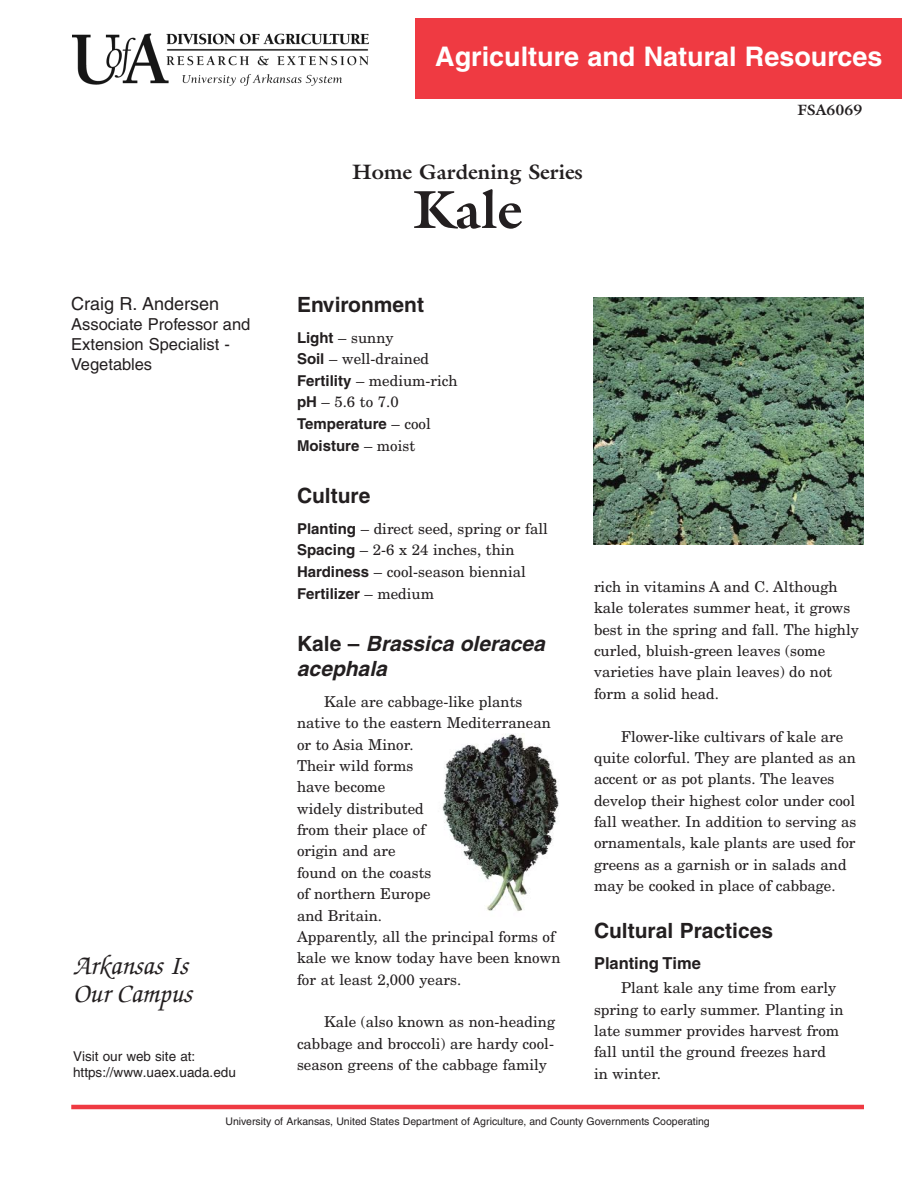
<style>
.page{position:relative;width:918px;height:1188px;background:#fff}
.page>*{position:absolute;margin:0;border:0;box-sizing:border-box;transform-origin:0 0}
.t1{font:700 54px "Galliard";color:#231f20}
.t2{font:700 27px "Helvetica";color:#fff}
.t3{font:italic 500 27px/28.5px "Zapf Chancery";color:#231f20}
.t4{font:700 21px "Helvetica";color:#231f20}
.t5{font:italic 700 21px/25.2px "Helvetica";color:#231f20}
.t6{font:700 21px "Galliard";color:#231f20}
.t7{font:18px "Helvetica";color:#231f20}
.t8{font:16.5px/19.8px "Helvetica";color:#231f20}
.t9{font:700 16.5px "Helvetica";color:#231f20}
.t10{font:15px/21.3px "New Century Schlbk";color:#231f20}
.t11{font:700 15px "Galliard";color:#231f20}
.t12{font:13.5px/16.2px "Helvetica";color:#231f20}
.t13{font:10.5px "Helvetica";color:#231f20}
.s1{font-family:"Helvetica";font-weight:700}
.s2{font-style:normal}
</style>
<div class="page">
<hr style="left:71px;top:1105px;width:793px;height:4px;background:#ef3a42">
<div style="left:416px;top:18px;width:486px;height:81px;background:#ef3a42"></div>
<img style="left:442px;top:734px;width:117px;height:178px">
<img style="left:593px;top:297px;width:271px;height:248px">
<img style="left:72px;top:33px;width:297px;height:52px">
<p class="t2" style="left:435px;top:46px;width:449px">Agriculture and Natural Resources</p>
<p class="t6" style="left:352px;top:164px;width:232px">Home Gardening Series</p>
<h1 class="t1" style="left:413px;top:189px;width:111px">Kale</h1>
<p class="t11" style="left:797px;top:105px;width:67px">FSA6069</p>
<p class="t7" style="left:71px;top:297px;width:149px">Craig R. Andersen</p>
<p class="t8" style="left:71px;top:316px;width:181px">Associate Professor and<br>Extension Specialist -<br>Vegetables</p>
<h3 class="t4" style="left:297px;top:297px;width:129px">Environment</h3>
<p class="t10" style="left:297px;top:328px;width:162px"><span class="s1">Light</span> – sunny<br><span class="s1">Soil</span> – well-drained<br><span class="s1">Fertility</span> – medium-rich <span class="s1">pH</span> – 5.6 to 7.0<br><span class="s1">Temperature</span> – cool<br><span class="s1">Moisture</span> – moist</p>
<h3 class="t4" style="left:297px;top:488px;width:75px">Culture</h3>
<p class="t10" style="left:297px;top:519px;width:252px;line-height:21.8px"><span class="s1">Planting</span> – direct seed, spring or fall<br><span class="s1">Spacing</span> – 2-6 x 24 inches, thin<br><span class="s1">Hardiness</span> – cool-season biennial<br><span class="s1">Fertilizer</span> – medium</p>
<h3 class="t5" style="left:297px;top:633px;width:254px"><span class="s2">K a l e –</span> Brassica oleracea acephala</h3>
<p class="t10" style="left:297px;top:692px;width:255px;text-align:center">Kale are cabbage-like plants<br>native to the eastern Mediterranean</p>
<p class="t10" style="left:297px;top:735px;width:136px">or to Asia Minor.<br>Their wild forms have become widely distributed from their place of origin and are found on the coasts of northern Europe and Britain.</p>
<p class="t10" style="left:297px;top:927px;width:265px">Apparently, all the principal forms of kale we know today have been known for at least 2,000 years.</p>
<p class="t10" style="left:297px;top:1013px;width:260px;text-align:justify;text-indent:27px">Kale (also known as non-heading cabbage and broccoli) are hardy cool&shy;season greens of the cabbage family</p>
<p class="t10" style="left:594px;top:577px;width:266px">rich in vitamins A and C. Although kale tolerates summer heat, it grows best in the spring and fall. The highly curled, bluish-green leaves (some varieties have plain leaves) do not form a solid head.</p>
<p class="t10" style="left:594px;top:727px;width:264px;text-indent:27px">Flower-like cultivars of kale are quite colorful. They are planted as an accent or as pot plants. The leaves develop their highest color under cool fall weather. In addition to serving as ornamentals, kale plants are used for greens as a garnish or in salads and may be cooked in place of cabbage.</p>
<h3 class="t4" style="left:594px;top:923px;width:181px">Cultural Practices</h3>
<h3 class="t9" style="left:594px;top:957px;width:108px">Planting Time</h3>
<p class="t10" style="left:594px;top:979px;width:251px;text-indent:27px">Plant kale any time from early spring to early summer. Planting in late summer provides harvest from fall until the ground freezes hard in winter.</p>
<p class="t13" style="left:225px;top:1118px;width:486px">University of Arkansas, United States Department of Agriculture, and County Governments Cooperating</p>
<p class="t3" style="left:73px;top:954px;width:120px">Arkansas Is<br>Our Campus</p>
<p class="t12" style="left:73px;top:1049px;width:164px">Visit our web site at: https://www.uaex.uada.edu</p>
</div>
